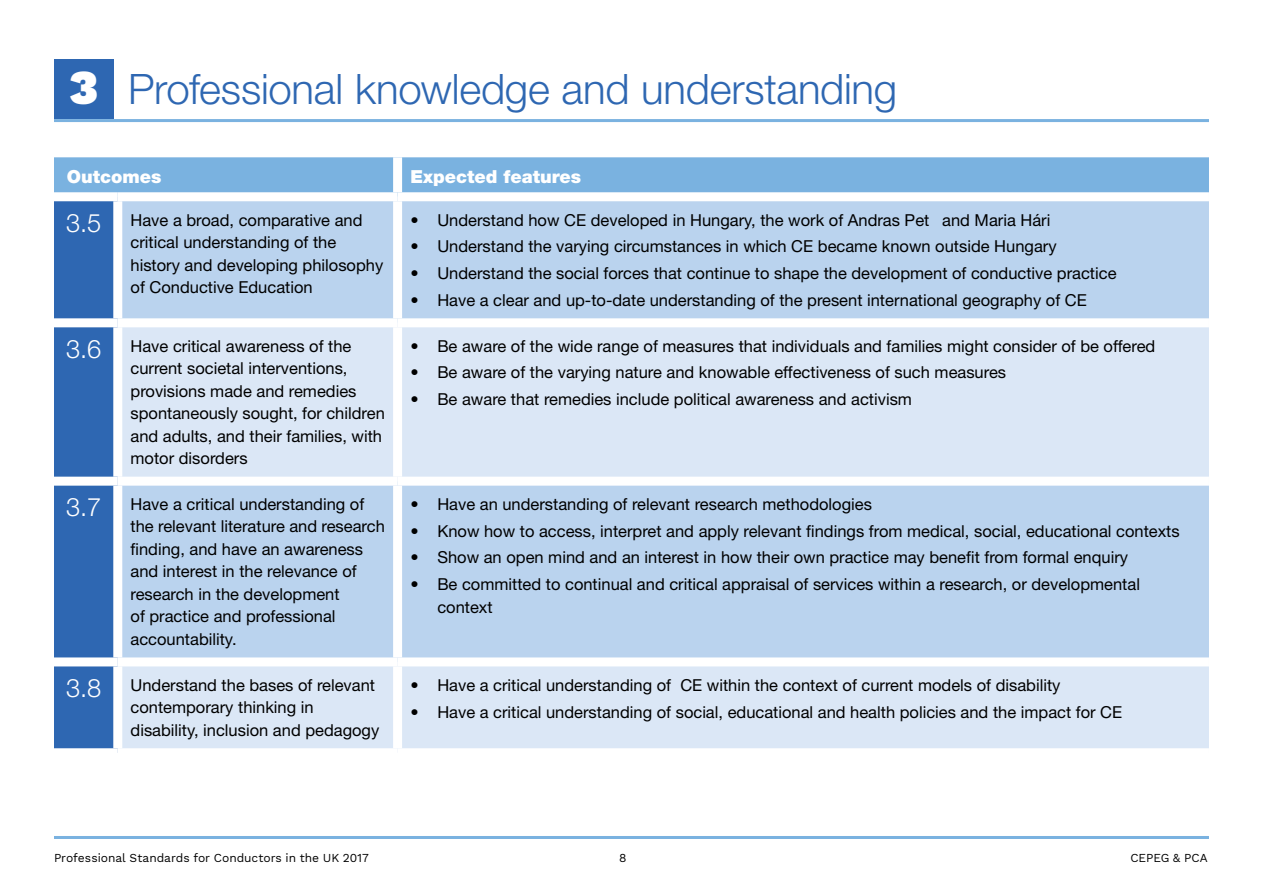
<style>
.page{position:relative;width:1263px;height:893px;background:#fff}
.page>*{position:absolute;margin:0;border:0;box-sizing:border-box;transform-origin:0 0}
.t1{font:900 48px "Work Sans";color:#fff}
.t2{font:300 42px "Helvetica Neue LT Std";letter-spacing:-.005em;color:#2e67b2}
.t3{font:900 18px "Helvetica Neue LT Std";color:#fff}
.t4{font:16.5px/22.5px "Helvetica Neue LT Std";color:#000}
.t5{font:12px "Work Sans";letter-spacing:-.005em;color:#000}
.s1{font-weight:300;font-size:25.5px;color:#fff}
</style>
<div class="page">
<hr style="left:54px;top:119px;width:1155px;height:3px;background:#7ab2e0">
<hr style="left:54px;top:836px;width:1155px;height:3px;background:#7ab2e0">
<div style="left:54px;top:157px;width:1155px;height:35px;background:#7ab2e0"></div>
<div style="left:54px;top:201px;width:59px;height:547px;background:#2e67b2"></div>
<div style="left:122px;top:201px;width:1087px;height:117px;background:#bad3ee"></div>
<svg style="left:122px;top:327px;width:1087px;height:421px;background:#cddef2"></svg>
<div style="left:393px;top:157px;width:9px;height:35px;background:#fff"></div>
<div style="left:393px;top:201px;width:9px;height:117px;background:#fff"></div>
<div style="left:54px;top:318px;width:64px;height:9px;background:#fff"></div>
<div style="left:393px;top:327px;width:9px;height:150px;background:#fff"></div>
<div style="left:54px;top:477px;width:64px;height:9px;background:#fff"></div>
<div style="left:118px;top:477px;width:280px;height:9px;background:#fff"></div>
<div style="left:398px;top:477px;width:811px;height:9px;background:#fff"></div>
<div style="left:393px;top:486px;width:9px;height:171px;background:#fff"></div>
<div style="left:54px;top:657px;width:64px;height:9px;background:#fff"></div>
<div style="left:118px;top:657px;width:280px;height:9px;background:#fff"></div>
<div style="left:398px;top:657px;width:811px;height:9px;background:#fff"></div>
<div style="left:393px;top:666px;width:9px;height:82px;background:#fff"></div>
<div style="left:54px;top:60px;width:60px;height:59px;background:#2e67b2"></div>
<h1 class="t1" style="left:69px;top:60px;width:30px">3</h1>
<h2 class="t2" style="left:128px;top:64px;width:770px">Professional knowledge and understanding</h2>
<p class="t3" style="left:67px;top:166px;width:96px">Outcomes</p>
<p class="t3" style="left:410px;top:166px;width:172px">Expected features</p>
<p class="t4" style="left:131px;top:208px;width:254px;text-indent:-64px"><span class="s1">3.5</span> Have a broad, comparative and critical understanding of the history and developing philosophy of Conductive Education</p>
<p class="t4" style="left:410px;top:208px;width:641px">• Understand how CE developed in Hungary, the work of Andras Pető and Maria Hári</p>
<p class="t4" style="left:410px;top:235px;width:648px">• Understand the varying circumstances in which CE became known outside Hungary</p>
<p class="t4" style="left:410px;top:262px;width:708px">• Understand the social forces that continue to shape the development of conductive practice</p>
<p class="t4" style="left:410px;top:288px;width:678px">• Have a clear and up-to-date understanding of the present international geography of CE</p>
<p class="t4" style="left:131px;top:334px;width:256px;text-indent:-64px"><span class="s1">3.6</span> Have critical awareness of the current societal interventions, provisions made and remedies spontaneously sought, for children and adults, and their families, with motor disorders</p>
<p class="t4" style="left:410px;top:334px;width:746px">• Be aware of the wide range of measures that individuals and families might consider of be offered</p>
<p class="t4" style="left:410px;top:361px;width:597px">• Be aware of the varying nature and knowable effectiveness of such measures</p>
<p class="t4" style="left:410px;top:388px;width:503px">• Be aware that remedies include political awareness and activism</p>
<p class="t4" style="left:131px;top:493px;width:256px;text-indent:-64px"><span class="s1">3.7</span> Have a critical understanding of the relevant literature and research finding, and have an awareness and interest in the relevance of research in the development<br>of practice and professional accountability.</p>
<p class="t4" style="left:410px;top:493px;width:463px">• Have an understanding of relevant research methodologies</p>
<p class="t4" style="left:410px;top:519px;width:771px">• Know how to access, interpret and apply relevant findings from medical, social, educational contexts</p>
<p class="t4" style="left:410px;top:546px;width:719px">• Show an open mind and an interest in how their own practice may benefit from formal enquiry</p>
<p class="t4" style="left:437px;top:573px;width:704px;text-indent:-27px">• Be committed to continual and critical appraisal of services within a research, or developmental context</p>
<p class="t4" style="left:131px;top:673px;width:250px;text-indent:-64px"><span class="s1">3.8</span> Understand the bases of relevant contemporary thinking in disability, inclusion and pedagogy</p>
<p class="t4" style="left:410px;top:673px;width:652px">• Have a critical understanding of CE within the context of current models of disability</p>
<p class="t4" style="left:410px;top:700px;width:713px">• Have a critical understanding of social, educational and health policies and the impact for CE</p>
<p class="t5" style="left:54px;top:851px;width:316px">Professional Standards for Conductors in the UK 2017</p>
<p class="t5" style="left:619px;top:851px;width:9px">8</p>
<p class="t5" style="left:1130px;top:851px;width:79px">CEPEG &amp; PCA</p>
</div>
